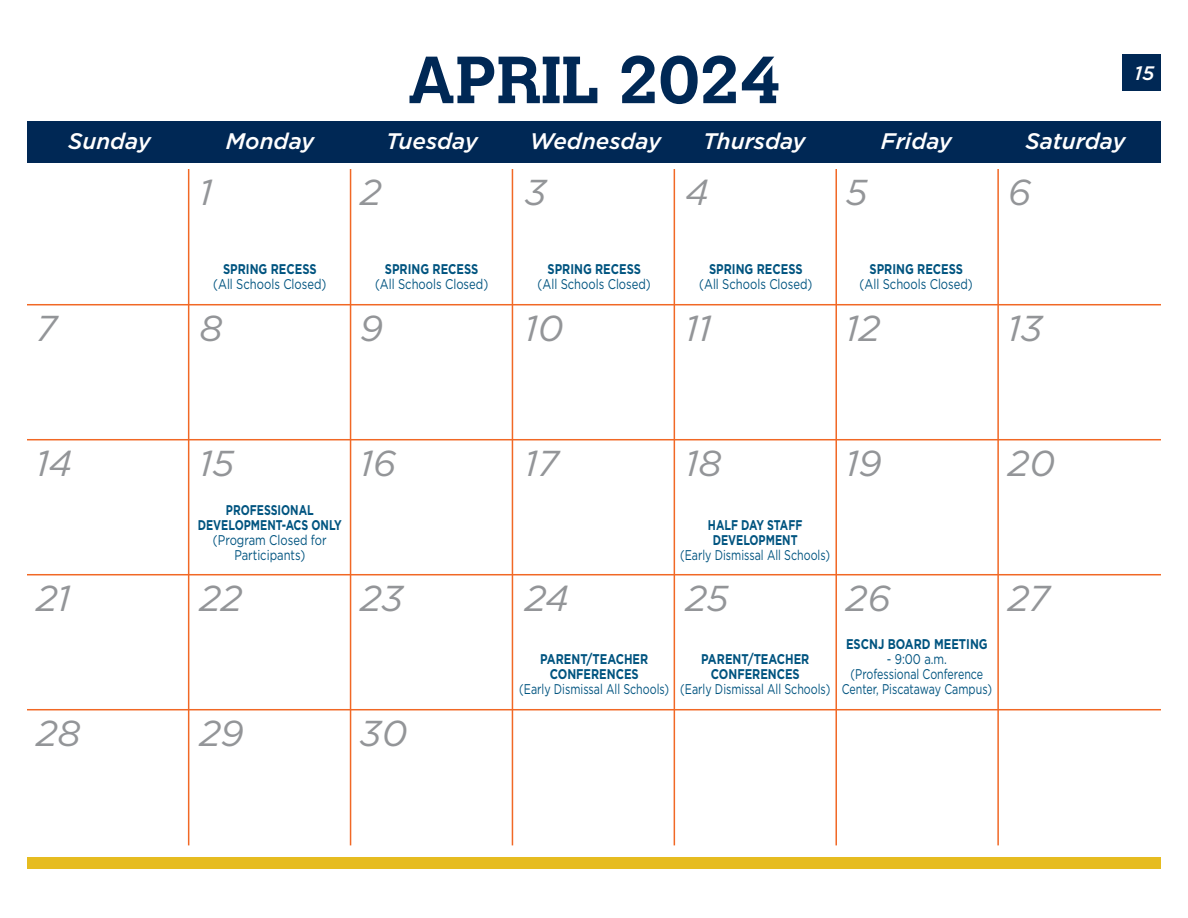
<style>
.page{position:relative;width:1188px;height:918px;background:#fff}
.page>*{position:absolute;margin:0;border:0;box-sizing:border-box;transform-origin:0 0}
.t1{font:700 66px "Calvert MT Std";color:#002855}
.t2{font:italic 36px "Gotham";color:#939598}
.t3{font:italic 500 22.5px "Gotham";color:#fff}
.t4{font:italic 500 19.5px "Gotham";color:#fff}
.t5{font:14.1px/15px "Gotham";color:#005480;text-align:center;scale:.8 1}
.t6{font:14.1px/15px "Gotham";color:#005480;text-align:center;scale:.76 1}
.t7{font:700 14.1px/15px "Gotham";color:#005480;text-align:center;scale:.76 1}
.t8{font:700 14.1px "Gotham";color:#005480;scale:.8 1}
.s1{font-weight:700}
.s2{font-weight:400}
</style>
<div class="page">
<div style="left:1123px;top:54px;width:38px;height:36px;background:#002855"></div>
<hr style="left:27px;top:304px;width:1134px;height:1px;background:#f16825">
<hr style="left:27px;top:439px;width:1134px;height:1px;background:#f16825">
<hr style="left:27px;top:574px;width:1134px;height:1px;background:#f16825">
<hr style="left:27px;top:709px;width:1134px;height:1px;background:#f16825">
<hr style="left:350px;top:169px;width:1px;height:676px;background:#f16825">
<hr style="left:188px;top:169px;width:1px;height:676px;background:#f16825">
<hr style="left:512px;top:169px;width:1px;height:676px;background:#f16825">
<hr style="left:674px;top:169px;width:1px;height:676px;background:#f16825">
<hr style="left:835px;top:169px;width:2px;height:676px;background:#f16825">
<hr style="left:997px;top:169px;width:2px;height:676px;background:#f16825">
<div style="left:27px;top:122px;width:1134px;height:41px;background:#002855"></div>
<div style="left:27px;top:857px;width:1134px;height:11px;background:#e6bc20"></div>
<p class="t1" style="left:407px;top:38px;width:375px">APRIL 2024</p>
<h3 class="t4" style="left:1135px;top:60px;width:21px">15</h3>
<p class="t3" style="left:68px;top:127px;width:84px">Sunday</p>
<p class="t3" style="left:226px;top:127px;width:90px">Monday</p>
<p class="t3" style="left:386px;top:127px;width:93px">Tuesday</p>
<p class="t3" style="left:530px;top:127px;width:133px">Wednesday</p>
<p class="t3" style="left:703px;top:127px;width:104px">Thursday</p>
<p class="t3" style="left:881px;top:127px;width:73px">Friday</p>
<p class="t3" style="left:1025px;top:127px;width:102px">Saturday</p>
<p class="t2" style="left:200px;top:169px;width:14px">1</p>
<p class="t2" style="left:360px;top:169px;width:23px">2</p>
<p class="t2" style="left:525px;top:169px;width:23px">3</p>
<p class="t2" style="left:686px;top:169px;width:25px">4</p>
<p class="t2" style="left:846px;top:169px;width:23px">5</p>
<p class="t2" style="left:1008px;top:169px;width:25px">6</p>
<p class="t5" style="left:213px;top:261px;width:143px"><span class="s1">SPRING RECESS </span>(All Schools Closed)</p>
<p class="t5" style="left:375px;top:261px;width:143px"><span class="s1">SPRING RECESS </span>(All Schools Closed)</p>
<p class="t5" style="left:538px;top:261px;width:143px"><span class="s1">SPRING RECESS </span>(All Schools Closed)</p>
<p class="t5" style="left:699px;top:261px;width:143px"><span class="s1">SPRING RECESS </span>(All Schools Closed)</p>
<p class="t5" style="left:860px;top:261px;width:143px"><span class="s1">SPRING RECESS </span>(All Schools Closed)</p>
<p class="t2" style="left:36px;top:305px;width:23px">7</p>
<p class="t2" style="left:200px;top:305px;width:25px">8</p>
<p class="t2" style="left:360px;top:305px;width:25px">9</p>
<p class="t2" style="left:525px;top:305px;width:40px">10</p>
<p class="t2" style="left:685px;top:305px;width:27px">11</p>
<p class="t2" style="left:846px;top:305px;width:36px">12</p>
<p class="t2" style="left:1008px;top:305px;width:36px">13</p>
<p class="t2" style="left:36px;top:440px;width:38px">14</p>
<p class="t2" style="left:200px;top:440px;width:36px">15</p>
<p class="t2" style="left:360px;top:440px;width:38px">16</p>
<p class="t2" style="left:525px;top:440px;width:36px">17</p>
<p class="t2" style="left:686px;top:440px;width:38px">18</p>
<p class="t2" style="left:846px;top:440px;width:38px">19</p>
<p class="t2" style="left:1008px;top:440px;width:49px">20</p>
<p class="t7" style="left:198px;top:502px;width:191px">PROFESSIONAL<br>DEVELOPMENT-ACS ONLY <span class="s2">(Program Closed for<br>Participants)</span></p>
<p class="t6" style="left:680px;top:517px;width:199px"><span class="s1">HALF DAY STAFF<br>DEVELOPMENT<br></span>(Early Dismissal All Schools)</p>
<p class="t2" style="left:36px;top:575px;width:36px">21</p>
<p class="t2" style="left:200px;top:575px;width:44px">22</p>
<p class="t2" style="left:360px;top:575px;width:45px">23</p>
<p class="t2" style="left:525px;top:575px;width:45px">24</p>
<p class="t2" style="left:685px;top:575px;width:45px">25</p>
<p class="t2" style="left:846px;top:575px;width:46px">26</p>
<p class="t2" style="left:1008px;top:575px;width:44px">27</p>
<p class="t2" style="left:36px;top:710px;width:46px">28</p>
<p class="t2" style="left:200px;top:710px;width:46px">29</p>
<p class="t2" style="left:360px;top:710px;width:49px">30</p>
<p class="t6" style="left:519px;top:651px;width:199px"><span class="s1">PARENT/TEACHER<br>CONFERENCES<br></span>(Early Dismissal All Schools)</p>
<p class="t6" style="left:680px;top:651px;width:199px"><span class="s1">PARENT/TEACHER<br>CONFERENCES<br></span>(Early Dismissal All Schools)</p>
<p class="t8" style="left:846px;top:634px;width:179px">ESCNJ BOARD MEETING</p>
<p class="t5" style="left:842px;top:651px;width:189px">- 9:00 a.m.<br>(Professional Conference<br>Center, Piscataway Campus)</p>
</div>
